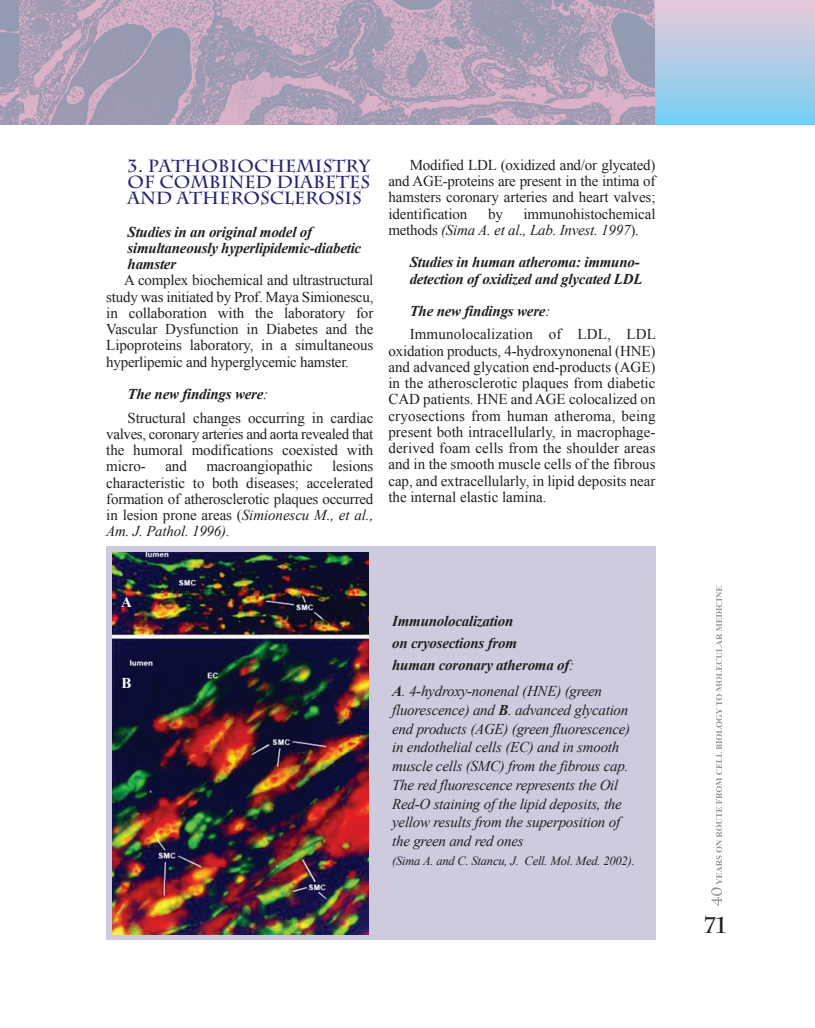
<style>
.page{position:relative;width:815px;height:1028px;background:#fff}
.page>*{position:absolute;margin:0;border:0;box-sizing:border-box;transform-origin:0 0}
.t1{font:700 22.5px "Charlemagne Std";color:#231f20}
.t2{font:700 17.5px/16.2px "Charlemagne Std";color:#272372;text-align:justify}
.t3{font:15px/16.2px "Times New Roman";letter-spacing:-.005em;color:#231f20;text-align:justify}
.t4{font:italic 15px/18.8px "Times New Roman";letter-spacing:-.015em;color:#231f20}
.t5{font:italic 700 15px/16.2px "Times New Roman";letter-spacing:-.015em;color:#231f20}
.t6{font:700 15px "Times New Roman";color:#fff}
.t7{font:italic 12.5px "Times New Roman";letter-spacing:-.015em;color:#231f20}
.s1{font-weight:700;font-style:italic}
.s2{font-style:italic}
.s3{font-weight:400}
.s4{font-weight:700}
</style>
<div class="page">
<img style="left:0;top:0;width:656px;height:124px">
<svg style="left:711px;top:846px;width:11px;height:60px"></svg>
<div style="left:656px;top:0;width:159px;height:124px;background:linear-gradient(to bottom,#eacad8,#76cff5)"></div>
<div style="left:106px;top:546px;width:549px;height:393px;background:#cecbdf"></div>
<img style="left:113px;top:552px;width:256px;height:382px">
<p class="t2" style="left:128px;top:157px;width:244px">3. PATHOBIOCHEMISTRY OF COMBINED DIABETES AND ATHEROSCLEROSIS</p>
<p class="t5" style="left:128px;top:223px;width:235px">Studies in an original model of simultaneously hyperlipidemic-diabetic hamster</p>
<p class="t3" style="left:106px;top:272px;width:269px;text-indent:18px">A complex biochemical and ultrastructural study was initiated by Prof. Maya Simionescu, in collaboration with the laboratory for Vascular Dysfunction in Diabetes and the Lipoproteins laboratory, in a simultaneous hyperlipemic and hyperglycemic hamster.</p>
<p class="t3" style="left:128px;top:382px;width:247px;line-height:23.4px"><span class="s1">The new findings were</span><span class="s2">:<br></span>Structural changes occurring in cardiac</p>
<p class="t3" style="left:106px;top:425px;width:269px">valves, coronary arteries and aorta revealed that the humoral modifications coexisted with micro-</p>
<p class="t3" style="left:106px;top:458px;width:269px;text-indent:226px">lesions characteristic to both diseases; accelerated formation of atherosclerotic plaques occurred in lesion prone areas (<span class="s2">Simionescu M., et al., Am. J. Pathol. 1996)</span>.</p>
<p class="t3" style="left:165px;top:458px;width:23px">and</p>
<p class="t3" style="left:206px;top:458px;width:108px">macroangiopathic</p>
<p class="t3" style="left:388px;top:156px;width:269px;text-indent:21px">Modified LDL (oxidized and/or glycated) and AGE-proteins are present in the intima of hamsters coronary arteries and heart valves; identification</p>
<p class="t3" style="left:388px;top:205px;width:269px;text-indent:135px">immunohistochemical methods <span class="s2">(Sima A. et al., Lab. invest. 1997</span>).</p>
<p class="t5" style="left:410px;top:254px;width:234px">Studies in human atheroma: immuno&shy;detection of oxidized and glycated LDL</p>
<p class="t3" style="left:410px;top:299px;width:248px;line-height:23.4px"><span class="s1">The new findings were</span><span class="s2">:<br></span>Immunolocalization of LDL, LDL</p>
<p class="t3" style="left:388px;top:342px;width:269px">oxidation products, 4-hydroxynonenal (HNE) and advanced glycation end-products (AGE) in the atherosclerotic plaques from diabetic CAD patients. HNE and AGE colocalized on cryosections from human atheroma, being present both intracellularly, in macrophage&shy;derived foam cells from the shoulder areas and in the smooth muscle cells of the fibrous cap, and extracellularly, in lipid deposits near the internal elastic lamina.</p>
<p class="t3" style="left:488px;top:205px;width:16px">by</p>
<p class="t6" style="left:121px;top:594px;width:12px">A</p>
<p class="t6" style="left:122px;top:674px;width:12px">B</p>
<p class="t5" style="left:392px;top:610px;width:184px;line-height:22.1px">Immunolocalization<br>on cryosections from<br>human coronary atheroma of<span class="s3">:</span></p>
<p class="t4" style="left:392px;top:681px;width:240px"><span class="s4">A</span>. 4-hydroxy-nonenal (HNE) (green fluorescence) and <span class="s4">B</span>. advanced glycation end products (AGE) (green fluorescence) in endothelial cells (EC) and in smooth muscle cells (SMC) from the fibrous cap.<br>The red fluorescence represents the Oil Red-O staining of the lipid deposits, the yellow results from the superposition of the green and red ones</p>
<p class="t7" style="left:392px;top:853px;width:244px">(Sima A. and C. Stancu, J. Cell. Mol. Med. 2002).</p>
<h1 class="t1" style="left:704px;top:911px;width:24px">71</h1>
</div>
